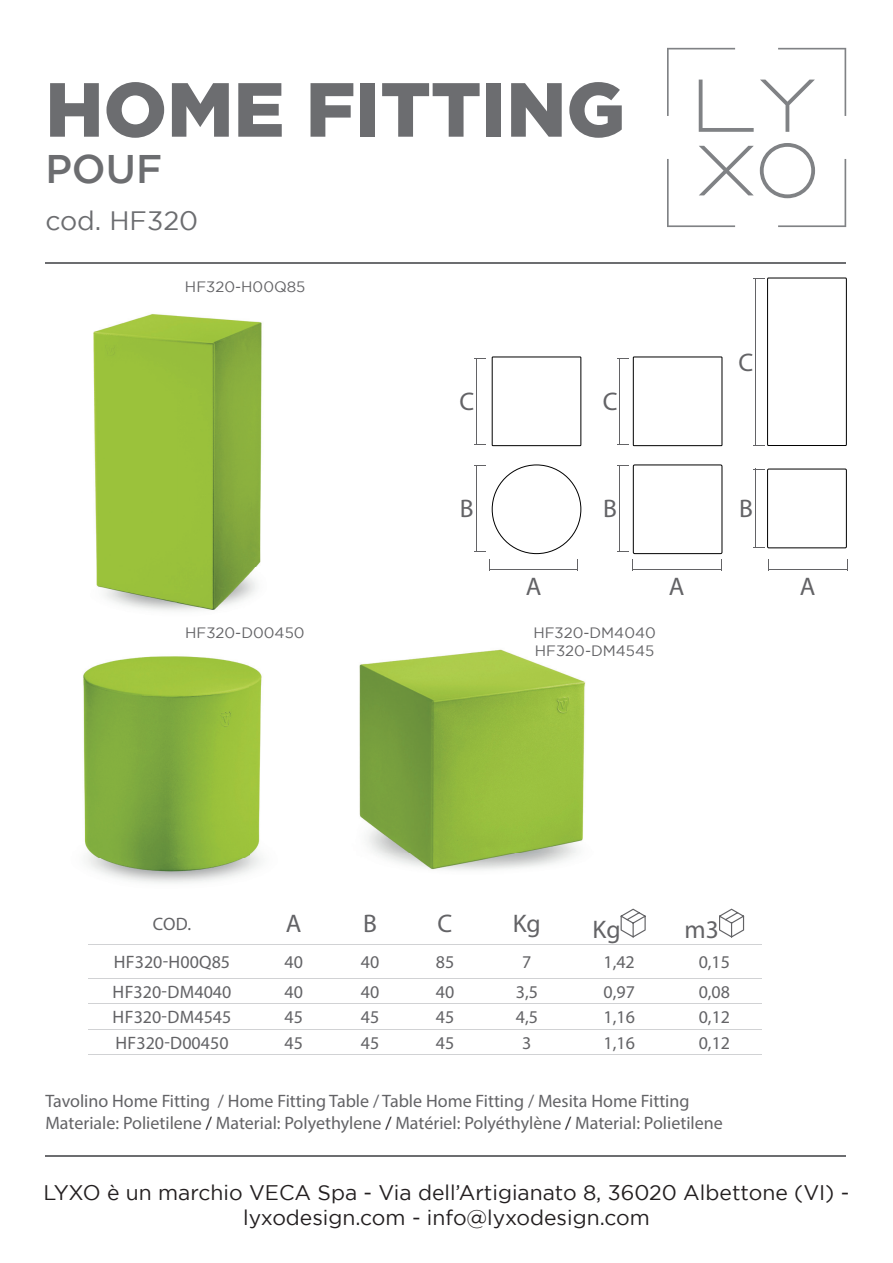
<style>
.page{position:relative;width:893px;height:1263px;background:#fff}
.page>*{position:absolute;margin:0;border:0;box-sizing:border-box;transform-origin:0 0}
.t1{font:900 76.5px "Gotham";color:#6c6d70}
.t2{font:500 39.9px "Gotham";color:#6c6d70}
.t3{font:26.55px "Gotham";color:#6c6d70}
.t4{font:25.5px "Myriad Pro";color:#636366}
.t5{font:21.15px/25.3px "Gotham";color:#231f20;text-align:center}
.t6{font:18px/21.6px "Myriad Pro";color:#636366}
.t7{font:15px/18px "Gotham";color:#636366}
.s1{color:#231f20}
</style>
<div class="page">
<svg style="left:667px;top:48px;width:87px;height:84px"></svg>
<svg style="left:760px;top:143px;width:86px;height:84px"></svg>
<svg style="left:667px;top:146px;width:87px;height:81px"></svg>
<svg style="left:760px;top:48px;width:86px;height:84px"></svg>
<hr style="left:45px;top:263px;width:801px;height:1px;background:#6c6d70">
<hr style="left:45px;top:1155px;width:801px;height:2px;background:#6c6d70">
<hr style="left:89px;top:978px;width:166px;height:1px;background:#d1d2d4">
<hr style="left:255px;top:978px;width:77px;height:1px;background:#d1d2d4">
<hr style="left:332px;top:978px;width:76px;height:1px;background:#d1d2d4">
<hr style="left:408px;top:978px;width:74px;height:1px;background:#d1d2d4">
<hr style="left:482px;top:978px;width:90px;height:1px;background:#d1d2d4">
<hr style="left:572px;top:978px;width:95px;height:1px;background:#d1d2d4">
<hr style="left:667px;top:978px;width:95px;height:1px;background:#d1d2d4">
<hr style="left:89px;top:1003px;width:166px;height:1px;background:#d1d2d4">
<hr style="left:255px;top:1003px;width:77px;height:1px;background:#d1d2d4">
<hr style="left:332px;top:1003px;width:76px;height:1px;background:#d1d2d4">
<hr style="left:408px;top:1003px;width:74px;height:1px;background:#d1d2d4">
<hr style="left:482px;top:1003px;width:90px;height:1px;background:#d1d2d4">
<hr style="left:572px;top:1003px;width:95px;height:1px;background:#d1d2d4">
<hr style="left:667px;top:1003px;width:95px;height:1px;background:#d1d2d4">
<hr style="left:89px;top:1029px;width:166px;height:1px;background:#d1d2d4">
<hr style="left:255px;top:1029px;width:77px;height:1px;background:#d1d2d4">
<hr style="left:332px;top:1029px;width:76px;height:1px;background:#d1d2d4">
<hr style="left:408px;top:1029px;width:74px;height:1px;background:#d1d2d4">
<hr style="left:482px;top:1029px;width:90px;height:1px;background:#d1d2d4">
<hr style="left:572px;top:1029px;width:95px;height:1px;background:#d1d2d4">
<hr style="left:667px;top:1029px;width:95px;height:1px;background:#d1d2d4">
<hr style="left:89px;top:1054px;width:166px;height:1px;background:#d1d2d4">
<hr style="left:255px;top:1054px;width:77px;height:1px;background:#d1d2d4">
<hr style="left:332px;top:1054px;width:76px;height:1px;background:#d1d2d4">
<hr style="left:408px;top:1054px;width:74px;height:1px;background:#d1d2d4">
<hr style="left:482px;top:1054px;width:90px;height:1px;background:#d1d2d4">
<hr style="left:572px;top:1054px;width:95px;height:1px;background:#d1d2d4">
<hr style="left:667px;top:1054px;width:95px;height:1px;background:#d1d2d4">
<hr style="left:89px;top:944px;width:166px;height:1px;background:#d1d2d4">
<hr style="left:255px;top:944px;width:77px;height:1px;background:#d1d2d4">
<hr style="left:332px;top:944px;width:76px;height:1px;background:#d1d2d4">
<hr style="left:408px;top:944px;width:74px;height:1px;background:#d1d2d4">
<hr style="left:482px;top:944px;width:90px;height:1px;background:#d1d2d4">
<hr style="left:572px;top:944px;width:95px;height:1px;background:#d1d2d4">
<hr style="left:667px;top:944px;width:95px;height:1px;background:#d1d2d4">
<svg style="left:620px;top:909px;width:26px;height:28px"></svg>
<svg style="left:719px;top:909px;width:25px;height:28px"></svg>
<img style="left:83px;top:656px;width:179px;height:227px">
<img style="left:359px;top:649px;width:227px;height:221px">
<img style="left:93px;top:314px;width:169px;height:297px">
<div style="left:767px;top:469px;width:80px;height:79px;border:1px solid #000"></div>
<div style="left:492px;top:357px;width:89px;height:89px;border:1px solid #000"></div>
<div style="left:633px;top:357px;width:89px;height:89px;border:1px solid #000"></div>
<div style="left:633px;top:465px;width:89px;height:89px;border:1px solid #000;border-radius:2px"></div>
<hr style="left:768px;top:569px;width:79px;height:1px;background:#636366">
<svg style="left:753px;top:278px;width:94px;height:168px"></svg>
<hr style="left:755px;top:469px;width:1px;height:79px;background:#636366">
<hr style="left:632px;top:569px;width:89px;height:1px;background:#636366">
<hr style="left:619px;top:466px;width:1px;height:86px;background:#636366">
<svg style="left:617px;top:465px;width:12px;height:1px"></svg>
<hr style="left:619px;top:359px;width:1px;height:86px;background:#636366">
<svg style="left:617px;top:358px;width:12px;height:1px"></svg>
<hr style="left:489px;top:569px;width:89px;height:1px;background:#636366">
<hr style="left:476px;top:466px;width:1px;height:86px;background:#636366">
<hr style="left:476px;top:359px;width:1px;height:86px;background:#636366">
<h1 class="t1" style="left:45px;top:65px;width:581px">HOME FITTING</h1>
<h2 class="t2" style="left:45px;top:146px;width:118px">POUF</h2>
<h3 class="t3" style="left:45px;top:206px;width:154px">cod. HF320</h3>
<p class="t7" style="left:185px;top:277px;width:122px">HF320-H00Q85</p>
<h3 class="t4" style="left:459px;top:386px;width:16px">C</h3>
<h3 class="t4" style="left:603px;top:386px;width:16px">C</h3>
<h3 class="t4" style="left:460px;top:493px;width:15px">B</h3>
<h3 class="t4" style="left:603px;top:493px;width:15px">B</h3>
<h3 class="t4" style="left:526px;top:570px;width:17px">A</h3>
<p class="t7" style="left:185px;top:623px;width:121px">HF320-D00450</p>
<p class="t7" style="left:533px;top:623px;width:124px">HF320-DM4040<br>HF320-DM4545</p>
<h3 class="t4" style="left:669px;top:570px;width:17px">A</h3>
<h3 class="t4" style="left:739px;top:346px;width:16px">C</h3>
<h3 class="t4" style="left:739px;top:493px;width:15px">B</h3>
<h3 class="t4" style="left:800px;top:570px;width:17px">A</h3>
<p class="t6" style="left:153px;top:912px;width:40px">COD.</p>
<h3 class="t4" style="left:286px;top:908px;width:17px">A</h3>
<h3 class="t4" style="left:363px;top:908px;width:15px">B</h3>
<h3 class="t4" style="left:438px;top:908px;width:16px">C</h3>
<h3 class="t4" style="left:513px;top:908px;width:29px">Kg</h3>
<h3 class="t4" style="left:593px;top:913px;width:29px">Kg</h3>
<h3 class="t4" style="left:685px;top:913px;width:36px">m3</h3>
<p class="t6" style="left:114px;top:951px;width:118px">HF320-H00Q85</p>
<p class="t6" style="left:284px;top:951px;width:20px">40</p>
<p class="t6" style="left:361px;top:951px;width:20px">40</p>
<p class="t6" style="left:436px;top:951px;width:20px">85</p>
<p class="t6" style="left:522px;top:951px;width:11px">7</p>
<p class="t6" style="left:603px;top:951px;width:33px">1,42</p>
<p class="t6" style="left:699px;top:951px;width:33px">0,15</p>
<p class="t6" style="left:113px;top:980px;width:120px">HF320-DM4040</p>
<p class="t6" style="left:285px;top:980px;width:20px">40</p>
<p class="t6" style="left:361px;top:980px;width:20px">40</p>
<p class="t6" style="left:436px;top:980px;width:20px">40</p>
<p class="t6" style="left:516px;top:980px;width:24px">3,5</p>
<p class="t6" style="left:603px;top:980px;width:33px">0,97</p>
<p class="t6" style="left:699px;top:980px;width:33px">0,08</p>
<p class="t6" style="left:113px;top:1006px;width:120px">HF320-DM4545</p>
<p class="t6" style="left:285px;top:1006px;width:20px">45</p>
<p class="t6" style="left:361px;top:1006px;width:20px">45</p>
<p class="t6" style="left:436px;top:1006px;width:20px">45</p>
<p class="t6" style="left:516px;top:1006px;width:24px">4,5</p>
<p class="t6" style="left:603px;top:1006px;width:33px">1,16</p>
<p class="t6" style="left:699px;top:1006px;width:33px">0,12</p>
<p class="t6" style="left:115px;top:1031px;width:115px">HF320-D00450</p>
<p class="t6" style="left:285px;top:1031px;width:20px">45</p>
<p class="t6" style="left:361px;top:1031px;width:20px">45</p>
<p class="t6" style="left:436px;top:1031px;width:20px">45</p>
<p class="t6" style="left:522px;top:1031px;width:11px">3</p>
<p class="t6" style="left:603px;top:1031px;width:33px">1,16</p>
<p class="t6" style="left:699px;top:1031px;width:33px">0,12</p>
<p class="t6" style="left:45px;top:1090px;width:679px">Tavolino Home Fitting / Home Fitting Table / Table Home Fitting / Mesita Home Fitting<br>Materiale: Polietilene <span class="s1">/</span> Material: Polyethylene <span class="s1">/</span> Matériel: Polyéthylène <span class="s1">/</span> Material: Polietilene</p>
<p class="t5" style="left:44px;top:1179px;width:807px">LYXO è un marchio VECA Spa - Via dell’Artigianato 8, 36020 Albettone (VI) - lyxodesign.com - info@lyxodesign.com</p>
</div>
